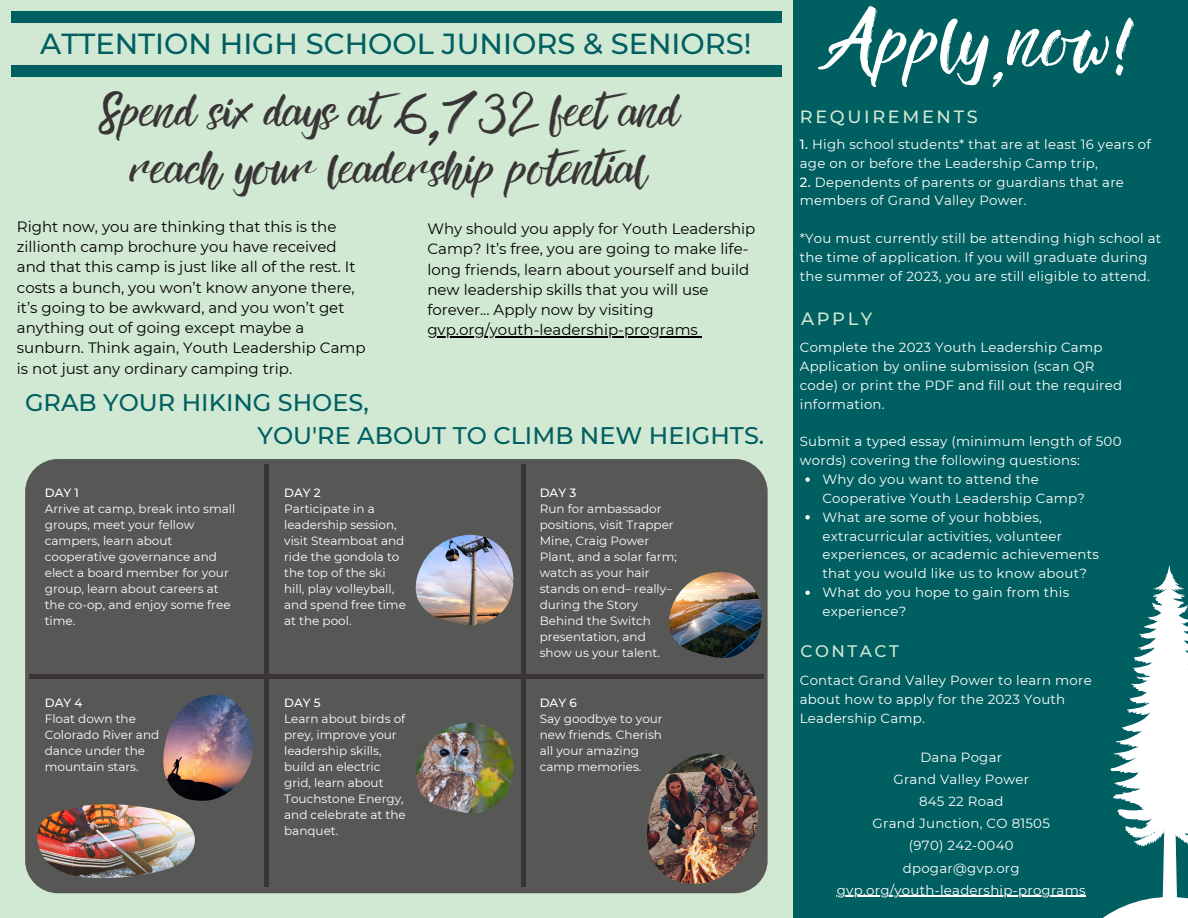
<style>
.page{position:relative;width:1188px;height:918px;background:#005f61}
.page>*{position:absolute;margin:0;border:0;box-sizing:border-box;transform-origin:0 0}
.t1{font:71.7px "Playlist Script";color:#393536}
.t2{font:71.7px "Playlist Script";color:#fff}
.t3{font:65.7px "Rebel";color:#fff}
.t4{font:41.25px/57.3px "Rebel";color:#393536;text-align:center}
.t5{font:500 28.95px "Montserrat";color:#005f61}
.t6{font:500 24px/32.2px "Montserrat";color:#005f61}
.t7{font:500 17.7px "Montserrat";letter-spacing:.15em;color:#d1e8d3}
.t8{font:500 16.65px "Montserrat";letter-spacing:.15em;color:#d1e8d3}
.t9{font:15px/20.2px "Montserrat";color:#000}
.t10{font:13.35px/18.9px "Montserrat";letter-spacing:.02em;color:#fff}
.t11{font:12px/16px "Montserrat";color:#fff}
.t12{font:500 12px "Montserrat";color:#fff}
.s1{font-weight:500}
</style>
<div class="page">
<div style="left:0;top:0;width:793px;height:918px;background:#d1e8d3"></div>
<div style="left:11px;top:12px;width:771px;height:11px;background:#005f61"></div>
<div style="left:12px;top:66px;width:770px;height:11px;background:#005f61"></div>
<svg style="left:805px;top:477px;width:5px;height:5px"></svg>
<svg style="left:805px;top:515px;width:5px;height:5px"></svg>
<svg style="left:805px;top:591px;width:5px;height:4px"></svg>
<hr style="left:837px;top:896px;width:249px;height:1px;background:#fff">
<svg style="left:1103px;top:566px;width:85px;height:352px"></svg>
<div style="left:25px;top:459px;width:743px;height:434px;background:#575855;border-radius:33px"></div>
<hr style="left:29px;top:674px;width:735px;height:4px;background:#393536">
<div style="left:264px;top:464px;width:5px;height:423px;background:#393536"></div>
<div style="left:521px;top:464px;width:5px;height:423px;background:#393536"></div>
<img style="left:163px;top:695px;width:91px;height:106px">
<img style="left:37px;top:804px;width:158px;height:74px">
<img style="left:415px;top:535px;width:99px;height:91px">
<img style="left:669px;top:572px;width:93px;height:86px">
<img style="left:647px;top:753px;width:116px;height:131px">
<img style="left:415px;top:723px;width:99px;height:90px">
<hr style="left:427px;top:336px;width:271px;height:2px;background:#000">
<h3 class="t5" style="left:40px;top:26px;width:713px">ATTENTION HIGH SCHOOL JUNIORS &amp; SENIORS!</h3>
<h3 class="t4" style="left:99px;top:90px;width:582px">Spend six days at6 732 feetand reach your leadership potential</h3>
<p class="t9" style="left:17px;top:216px;width:350px">Right now, you are thinking that this is the zillionth camp brochure you have received and that this camp is just like all of the rest. It costs a bunch, you won’t know anyone there, it’s going to be awkward, and you won’t get anything out of going except maybe a sunburn. Think again, Youth Leadership Camp is not just any ordinary camping trip.</p>
<h1 class="t1" style="left:427px;top:61px;width:17px">,</h1>
<p class="t9" style="left:427px;top:219px;width:330px">Why should you apply for Youth Leadership Camp? It’s free, you are going to make life&shy;long friends, learn about yourself and build new leadership skills that you will use forever... Apply now by visiting gvp.org/youth-leadership-programs</p>
<h3 class="t6" style="left:258px;top:387px;width:508px;text-indent:-232px">GRAB YOUR HIKING SHOES,<br>YOU'RE ABOUT TO CLIMB NEW HEIGHTS.</h3>
<p class="t12" style="left:45px;top:486px;width:36px">DAY 1</p>
<p class="t11" style="left:45px;top:501px;width:192px">Arrive at camp, break into small groups, meet your fellow campers, learn about cooperative governance and elect a board member for your group, learn about careers at the co-op, and enjoy some free time.</p>
<p class="t12" style="left:45px;top:696px;width:39px">DAY 4</p>
<p class="t11" style="left:45px;top:711px;width:116px">Float down the<br>Colorado River and dance under the mountain stars.</p>
<p class="t12" style="left:284px;top:486px;width:38px">DAY 2</p>
<p class="t11" style="left:284px;top:501px;width:123px">Participate in a leadership session, visit Steamboat and ride the gondola to the top of the ski hill, play volleyball, and spend free time at the pool.</p>
<p class="t12" style="left:284px;top:696px;width:38px">DAY 5</p>
<p class="t11" style="left:284px;top:711px;width:123px">Learn about birds of prey, improve your leadership skills, build an electric grid, learn about<br>Touchstone Energy, and celebrate at the banquet.</p>
<p class="t12" style="left:540px;top:486px;width:38px">DAY 3</p>
<p class="t11" style="left:540px;top:501px;width:139px">Run for ambassador positions, visit Trapper<br>Mine, Craig Power<br>Plant, and a solar farm; watch as your hair stands on end– really– during the Story<br>Behind the Switch presentation, and show us your talent.</p>
<p class="t12" style="left:540px;top:696px;width:39px">DAY 6</p>
<p class="t11" style="left:540px;top:711px;width:125px">Say goodbye to your new friends. Cherish all your amazing camp memories.</p>
<h2 class="t3" style="left:817px;top:14px;width:316px">Apply now!</h2>
<h1 class="t2" style="left:992px;top:2px;width:17px">,</h1>
<h3 class="t7" style="left:800px;top:105px;width:179px">REQUIREMENTS</h3>
<p class="t10" style="left:800px;top:135px;width:353px"><span class="s1">1.</span> High school students* that are at least 16 years of age on or before the Leadership Camp trip,</p>
<p class="t10" style="left:800px;top:172px;width:326px"><span class="s1">2.</span> Dependents of parents or guardians that are members of Grand Valley Power.</p>
<p class="t10" style="left:800px;top:229px;width:363px">*You must currently still be attending high school at the time of application. If you will graduate during the summer of 2023, you are still eligible to attend.</p>
<h3 class="t7" style="left:801px;top:308px;width:73px">APPLY</h3>
<p class="t10" style="left:800px;top:338px;width:324px">Complete the 2023 Youth Leadership Camp Application by online submission (scan QR code) or print the PDF and fill out the required information.</p>
<p class="t10" style="left:800px;top:432px;width:323px">Submit a typed essay (minimum length of 500 words) covering the following questions:</p>
<p class="t10" style="left:822px;top:470px;width:278px">Why do you want to attend the<br>Cooperative Youth Leadership Camp?<br>What are some of your hobbies, extracurricular activities, volunteer experiences, or academic achievements that you would like us to know about?<br>What do you hope to gain from this experience?</p>
<p class="t8" style="left:801px;top:641px;width:100px">CONTACT</p>
<p class="t10" style="left:800px;top:671px;width:293px">Contact Grand Valley Power to learn more about how to apply for the 2023 Youth<br>Leadership Camp.</p>
<p class="t10" style="left:837px;top:746px;width:250px;line-height:22.2px;text-align:center">Dana Pogar<br>Grand Valley Power<br>845 22 Road<br>Grand Junction, CO 81505<br>(970) 242-0040<br>dpogar@gvp.org gvp.org/youth-leadership-programs</p>
</div>
